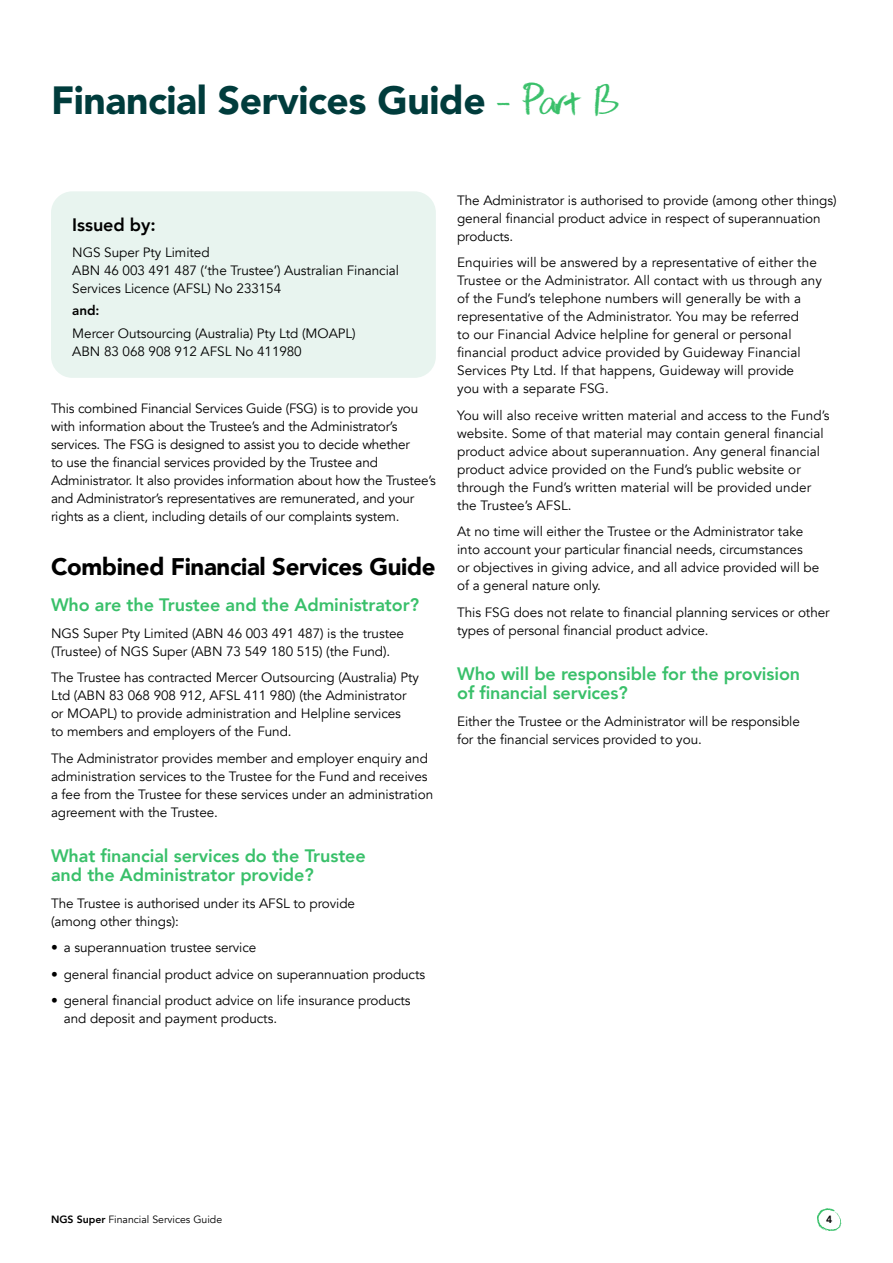
<style>
.page{position:relative;width:893px;height:1263px;background:#fff}
.page>*{position:absolute;margin:0;border:0;box-sizing:border-box;transform-origin:0 0}
.t1{font:900 39px "Avenir LT Std";letter-spacing:-.01em;color:#003c3c}
.t2{font:900 24px "Avenir";letter-spacing:-.015em;color:#000}
.t3{font:800 18px/19.5px "Avenir";letter-spacing:-.005em;color:#39c06a}
.t4{font:800 18px "Avenir";letter-spacing:-.005em;color:#000}
.t5{font:13.5px/18px "Avenir";letter-spacing:-.005em;color:#000}
.t6{font:800 13.5px "Avenir LT Std";color:#000}
.t7{font:10.5px "Avenir";color:#000}
.t8{font:800 10.5px "Avenir";color:#000}
.s1{font-family:"NGS Noteworthy";font-weight:400;color:#39c06a}
.s2{font-weight:800}
</style>
<div class="page">
<svg style="left:817px;top:1208px;width:24px;height:23px"></svg>
<div style="left:51px;top:191px;width:385px;height:187px;background:#e8f4ef;border-radius:21px"></div>
<h1 class="t1" style="left:51px;top:77px;width:568px">Financial Services Guide <span class="s1">- Part B</span></h1>
<h3 class="t4" style="left:72px;top:210px;width:85px">Issued by:</h3>
<p class="t5" style="left:72px;top:244px;width:328px">NGS Super Pty Limited<br>ABN 46 003 491 487 (‘the Trustee’) Australian Financial<br>Services Licence (AFSL) No 233154</p>
<p class="t6" style="left:72px;top:303px;width:29px">and:</p>
<p class="t5" style="left:72px;top:324px;width:285px">Mercer Outsourcing (Australia) Pty Ltd (MOAPL)<br>ABN 83 068 908 912 AFSL No 411980</p>
<p class="t5" style="left:51px;top:399px;width:386px">This combined Financial Services Guide (FSG) is to provide you with information about the Trustee’s and the Administrator’s services. The FSG is designed to assist you to decide whether<br>to use the financial services provided by the Trustee and Administrator. It also provides information about how the Trustee’s and Administrator’s representatives are remunerated, and your rights as a client, including details of our complaints system.</p>
<h2 class="t2" style="left:51px;top:546px;width:386px">Combined Financial Services Guide</h2>
<h3 class="t3" style="left:51px;top:595px;width:369px">Who are the Trustee and the Administrator?</h3>
<p class="t5" style="left:51px;top:624px;width:355px">NGS Super Pty Limited (ABN 46 003 491 487) is the trustee (Trustee) of NGS Super (ABN 73 549 180 515) (the Fund).</p>
<p class="t5" style="left:51px;top:669px;width:369px">The Trustee has contracted Mercer Outsourcing (Australia) Pty Ltd (ABN 83 068 908 912, AFSL 411 980) (the Administrator or MOAPL) to provide administration and Helpline services<br>to members and employers of the Fund.</p>
<p class="t5" style="left:51px;top:749px;width:384px">The Administrator provides member and employer enquiry and administration services to the Trustee for the Fund and receives a fee from the Trustee for these services under an administration agreement with the Trustee.</p>
<h3 class="t3" style="left:51px;top:846px;width:316px">What financial services do the Trustee and the Administrator provide?</h3>
<p class="t5" style="left:51px;top:894px;width:306px">The Trustee is authorised under its AFSL to provide (among other things):</p>
<p class="t5" style="left:51px;top:939px;width:207px">• a superannuation trustee service</p>
<p class="t5" style="left:51px;top:965px;width:376px">• general financial product advice on superannuation products</p>
<p class="t5" style="left:64px;top:992px;width:348px;text-indent:-13px">• general financial product advice on life insurance products and deposit and payment products.</p>
<p class="t5" style="left:457px;top:191px;width:381px">The Administrator is authorised to provide (among other things) general financial product advice in respect of superannuation products.</p>
<p class="t5" style="left:457px;top:254px;width:366px">Enquiries will be answered by a representative of either the Trustee or the Administrator. All contact with us through any of the Fund’s telephone numbers will generally be with a representative of the Administrator. You may be referred<br>to our Financial Advice helpline for general or personal financial product advice provided by Guideway Financial Services Pty Ltd. If that happens, Guideway will provide<br>you with a separate FSG.</p>
<p class="t5" style="left:457px;top:406px;width:374px">You will also receive written material and access to the Fund’s website. Some of that material may contain general financial product advice about superannuation. Any general financial product advice provided on the Fund’s public website or through the Fund’s written material will be provided under the Trustee’s AFSL.</p>
<p class="t5" style="left:457px;top:523px;width:364px">At no time will either the Trustee or the Administrator take into account your particular financial needs, circumstances<br>or objectives in giving advice, and all advice provided will be of a general nature only.</p>
<p class="t5" style="left:457px;top:603px;width:374px">This FSG does not relate to financial planning services or other types of personal financial product advice.</p>
<h3 class="t3" style="left:457px;top:664px;width:345px">Who will be responsible for the provision of financial services?</h3>
<p class="t5" style="left:457px;top:712px;width:344px">Either the Trustee or the Administrator will be responsible for the financial services provided to you.</p>
<p class="t7" style="left:51px;top:1213px;width:173px"><span class="s2">NGS Super</span> Financial Services Guide</p>
<p class="t8" style="left:826px;top:1211px;width:8px">4</p>
</div>
